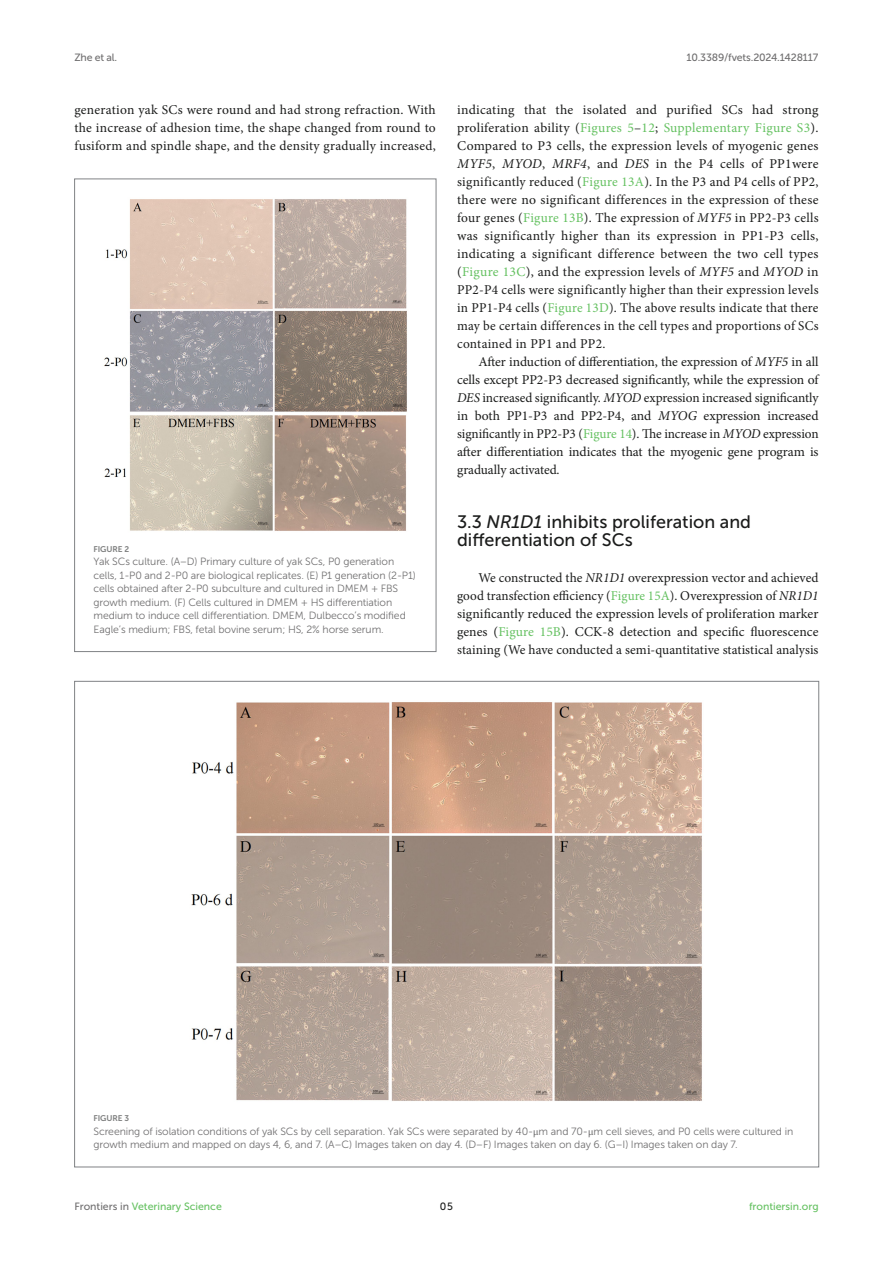
<style>
.page{position:relative;width:893px;height:1263px;background:#fff}
.page>*{position:absolute;margin:0;border:0;box-sizing:border-box;transform-origin:0 0}
.HEAD_2{font:18px/18px "Museo Sans 500";color:#1b1c1b}
.TEXT{font:13.5px/18px "Minion Pro";letter-spacing:.01em;color:#1b1c1b;text-align:justify}
.TEXT_FLUSH{font:13.5px/18px "Minion Pro";letter-spacing:.005em;color:#1b1c1b;text-align:justify}
.FIG_LEG{font:10.5px/13.5px "Museo Sans 300";letter-spacing:-.01em;color:#706f70}
.t1{font:10.5px "Museo Sans 500";color:#65c161}
.t2{font:10.5px "Museo Sans 500";letter-spacing:-.015em;color:#706f70}
.t3{font:10.5px "Museo Sans 500";color:#1b1c1b}
.FIG_HD{font:8.25px "Museo Sans 700";letter-spacing:-.01em;color:#7e7f7f}
.s1{color:#65c161}
.s2{font-style:italic}
.s3{font-family:"STIX General"}
.s4{color:#706f70}
</style>
<div class="page">
<img style="left:104px;top:199px;width:303px;height:332px">
<img style="left:191px;top:702px;width:511px;height:399px">
<p class="t2" style="left:74px;top:51px;width:44px">Zhe et al.</p>
<p class="t2" style="left:686px;top:51px;width:134px">10.3389/fvets.2024.1428117</p>
<p class="TEXT" style="left:74px;top:101px;width:363px">generation yak SCs were round and had strong refraction. With the increase of adhesion time, the shape changed from round to fusiform and spindle shape, and the density gradually increased,</p>
<p class="TEXT" style="left:457px;top:101px;width:363px">indicating that the isolated and purified SCs had strong proliferation ability (<span class="s1">Figures 5</span>–<span class="s1">12</span>; <span class="s1">Supplementary Figure S3</span>).<br>Compared to P3 cells, the expression levels of myogenic genes <span class="s2">MYF5</span>, <span class="s2">MYOD</span>, <span class="s2">MRF4</span>, and <span class="s2">DES</span> in the P4 cells of PP1were significantly reduced (<span class="s1">Figure 13A</span>). In the P3 and P4 cells of PP2, there were no significant differences in the expression of these four genes (<span class="s1">Figure 13B</span>). The expression of <span class="s2">MYF5</span> in PP2-P3 cells was significantly higher than its expression in PP1-P3 cells, indicating a significant difference between the two cell types (<span class="s1">Figure 13C</span>), and the expression levels of <span class="s2">MYF5</span> and <span class="s2">MYOD</span> in PP2-P4 cells were significantly higher than their expression levels in PP1-P4 cells (<span class="s1">Figure 13D</span>). The above results indicate that there may be certain differences in the cell types and proportions of SCs contained in PP1 and PP2.</p>
<p class="TEXT" style="left:457px;top:353px;width:363px;text-indent:21px">After induction of differentiation, the expression of <span class="s2">MYF5</span> in all cells except PP2-P3 decreased significantly, while the expression of <span class="s2">DES</span> increased significantly. <span class="s2">MYOD</span> expression increased significantly in both PP1-P3 and PP2-P4, and <span class="s2">MYOG</span> expression increased significantly in PP2-P3 (<span class="s1">Figure 14</span>). The increase in <span class="s2">MYOD</span> expression after differentiation indicates that the myogenic gene program is gradually activated.</p>
<p class="HEAD_2" style="left:457px;top:513px;width:295px">3.3 <span class="s2">NR1D1</span> inhibits proliferation and differentiation of SCs</p>
<p class="TEXT_FLUSH" style="left:457px;top:569px;width:363px;text-indent:21px">We constructed the <span class="s2">NR1D1</span> overexpression vector and achieved good transfection efficiency (<span class="s1">Figure 15A</span>). Overexpression of <span class="s2">NR1D1 </span>significantly reduced the expression levels of proliferation marker genes (<span class="s1">Figure 15B</span>). CCK-8 detection and specific fluorescence staining (We have conducted a semi-quantitative statistical analysis</p>
<p class="FIG_HD" style="left:94px;top:544px;width:37px">FIGURE 2</p>
<p class="FIG_LEG" style="left:94px;top:555px;width:324px">Yak SCs culture. (A–D) Primary culture of yak SCs, P0 generation cells, 1-P0 and 2-P0 are biological replicates. (E) P1 generation (2-P1) cells obtained after 2-P0 subculture and cultured in DMEM + FBS growth medium. (F) Cells cultured in DMEM + HS differentiation medium to induce cell differentiation. DMEM, Dulbecco’s modified Eagle’s medium; FBS, fetal bovine serum; HS, 2% horse serum.</p>
<p class="FIG_HD" style="left:94px;top:1113px;width:37px">FIGURE 3</p>
<p class="FIG_LEG" style="left:94px;top:1124px;width:701px">Screening of isolation conditions of yak SCs by cell separation. Yak SCs were separated by 40-<span class="s3">μ</span>m and 70-<span class="s3">μ</span>m cell sieves, and P0 cells were cultured in growth medium and mapped on days 4, 6, and 7. (A–C) Images taken on day 4. (D–F) Images taken on day 6. (G–I) Images taken on day 7.</p>
<p class="t1" style="left:74px;top:1200px;width:149px"><span class="s4">Frontiers in</span> Veterinary Science</p>
<p class="t3" style="left:440px;top:1200px;width:14px">05</p>
<p class="t1" style="left:749px;top:1200px;width:71px">frontiersin.org</p>
</div>
